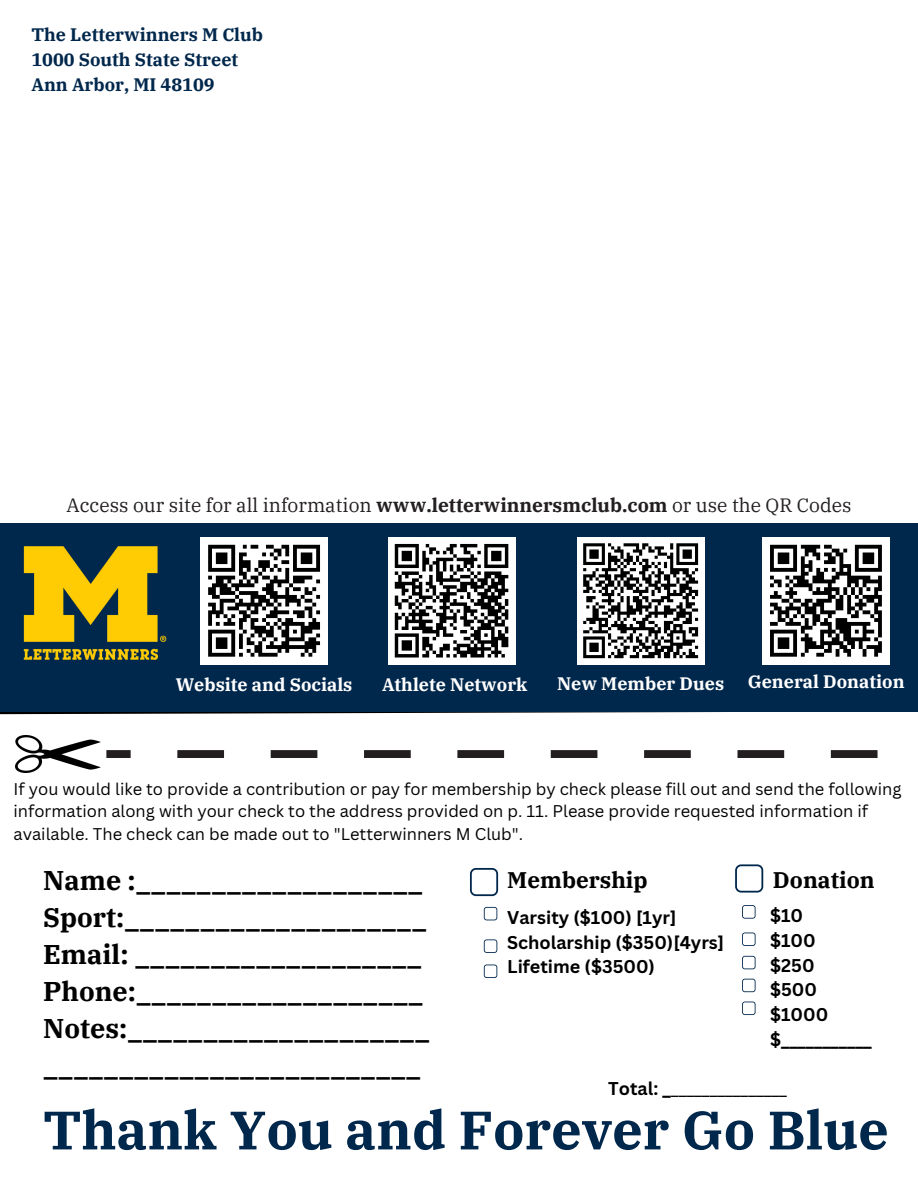
<style>
.page{position:relative;width:918px;height:1188px;background:#fff}
.page>*{position:absolute;margin:0;border:0;box-sizing:border-box;transform-origin:0 0}
.t1{font:700 54px "IBM Plex Serif";color:#00274c}
.t2{font:700 27px "IBM Plex Serif";color:#000}
.t3{font:700 22.5px "IBM Plex Serif";color:#000}
.t4{font:19.2px "IBM Plex Serif";color:#231f20}
.t5{font:700 18px "Canva Sans";color:#000}
.t6{font:700 18px "IBM Plex Serif";color:#fff}
.t7{font:700 18px "IBM Plex Serif";color:#00274c}
.t8{font:18px "Canva Sans";color:#000}
.t9{font:16.5px/22.5px "Canva Sans";color:#000}
.s1{font-weight:700}
</style>
<div class="page">
<svg style="left:470px;top:868px;width:28px;height:28px"></svg>
<svg style="left:484px;top:907px;width:13px;height:13px"></svg>
<svg style="left:484px;top:939px;width:13px;height:14px"></svg>
<svg style="left:484px;top:965px;width:13px;height:13px"></svg>
<svg style="left:735px;top:864px;width:28px;height:29px"></svg>
<svg style="left:742px;top:905px;width:14px;height:14px"></svg>
<svg style="left:742px;top:933px;width:14px;height:13px"></svg>
<svg style="left:742px;top:956px;width:14px;height:13px"></svg>
<svg style="left:742px;top:979px;width:14px;height:13px"></svg>
<svg style="left:742px;top:1002px;width:14px;height:13px"></svg>
<svg style="left:0;top:712px;width:717px;height:3px"></svg>
<svg style="left:106px;top:750px;width:772px;height:8px"></svg>
<img style="left:16px;top:736px;width:84px;height:37px">
<div style="left:0;top:524px;width:918px;height:188px;background:#00274c"></div>
<img style="left:11px;top:523px;width:162px;height:137px">
<div style="left:388px;top:537px;width:127px;height:127px;background:#fff"></div>
<svg style="left:394px;top:543px;width:115px;height:115px"></svg>
<div style="left:577px;top:537px;width:127px;height:127px;background:#fff"></div>
<svg style="left:583px;top:543px;width:116px;height:116px"></svg>
<div style="left:762px;top:537px;width:128px;height:127px;background:#fff"></div>
<svg style="left:770px;top:544px;width:112px;height:113px"></svg>
<div style="left:200px;top:537px;width:128px;height:127px;background:#fff"></div>
<svg style="left:208px;top:544px;width:112px;height:113px"></svg>
<p class="t7" style="left:31px;top:23px;width:233px">The Letterwinners M Club</p>
<p class="t7" style="left:31px;top:47px;width:208px">1000 South State Street</p>
<p class="t7" style="left:31px;top:72px;width:185px">Ann Arbor, MI 48109</p>
<p class="t4" style="left:67px;top:492px;width:786px">Access our site for all information <span class="s1">www.letterwinnersmclub.com</span> or use the QR Codes</p>
<p class="t6" style="left:176px;top:673px;width:178px">Website and Socials</p>
<p class="t6" style="left:382px;top:673px;width:147px">Athlete Network</p>
<p class="t6" style="left:557px;top:671px;width:169px">New Member Dues</p>
<p class="t6" style="left:748px;top:670px;width:158px">General Donation</p>
<p class="t9" style="left:14px;top:777px;width:890px">If you would like to provide a contribution or pay for membership by check please fill out and send the following information along with your check to the address provided on p. 11. Please provide requested information if available. The check can be made out to "Letterwinners M Club".</p>
<p class="t2" style="left:43px;top:862px;width:381px">Name :___________________</p>
<p class="t2" style="left:43px;top:899px;width:385px">Sport:____________________</p>
<p class="t2" style="left:43px;top:936px;width:380px">Email: ___________________</p>
<p class="t2" style="left:43px;top:974px;width:382px">Phone:___________________</p>
<p class="t2" style="left:43px;top:1011px;width:388px">Notes:____________________</p>
<p class="t2" style="left:43px;top:1048px;width:379px">_________________________</p>
<p class="t3" style="left:507px;top:865px;width:142px">Membership</p>
<p class="t3" style="left:773px;top:865px;width:103px">Donation</p>
<p class="t5" style="left:770px;top:903px;width:35px">$10</p>
<p class="t5" style="left:770px;top:928px;width:47px">$100</p>
<p class="t5" style="left:770px;top:952px;width:46px">$250</p>
<p class="t5" style="left:770px;top:977px;width:48px">$500</p>
<p class="t5" style="left:770px;top:1002px;width:60px">$1000</p>
<p class="t5" style="left:770px;top:1027px;width:103px">$___________</p>
<p class="t8" style="left:608px;top:1076px;width:180px"><span class="s1">Total: _</span>_______________</p>
<p class="t5" style="left:507px;top:905px;width:171px">Varsity ($100) [1yr]</p>
<p class="t5" style="left:507px;top:929px;width:219px">Scholarship ($350)[4yrs]</p>
<p class="t5" style="left:507px;top:954px;width:149px">Lifetime ($3500)</p>
<p class="t1" style="left:43px;top:1094px;width:847px">Thank You and Forever Go Blue</p>
</div>
